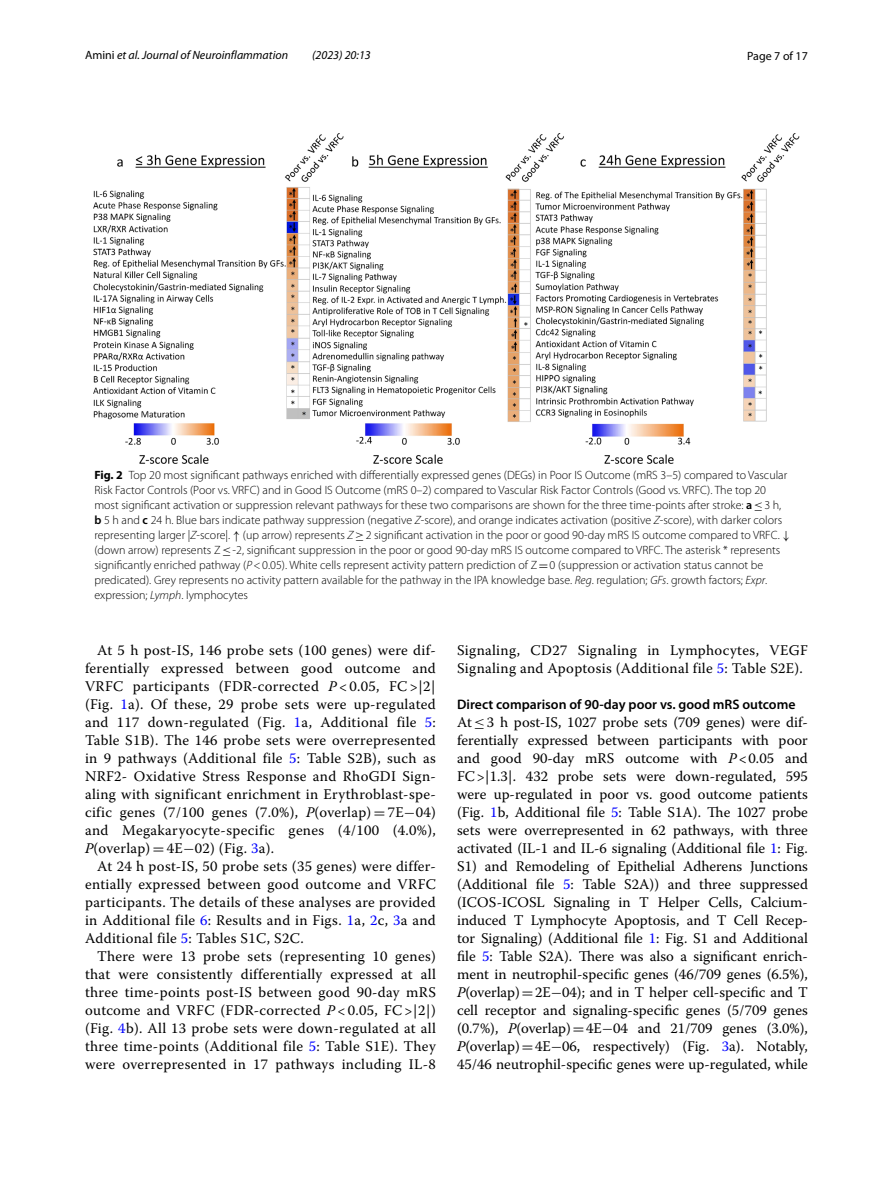
<style>
.page{position:relative;width:893px;height:1187px;background:#fff}
.page>*{position:absolute;margin:0;border:0;box-sizing:border-box;transform-origin:0 0}
.t1{font:14.7px/18px "Warnock Pro";letter-spacing:.02em;color:#000;text-align:justify}
.t2{font:600 13.8px "Myriad Pro";color:#000}
.t3{font:300 12px/15px "Myriad Pro";color:#000}
.t4{font:italic 12px "Myriad Pro";color:#000}
.t5{font:12px "Myriad Pro";color:#000}
.s1{font-style:normal}
.s2{font-weight:700}
.s3{font-weight:600}
.s4{font-family:"MTSY";font-weight:400}
.s5{font-style:italic}
.s6{color:#00f}
.s7{font-family:"MTSY"}
</style>
<div class="page">
<img style="left:94px;top:133px;width:706px;height:330px">
<p class="t4" style="left:85px;top:48px;width:205px"><span class="s1">Amini</span> et al. Journal of Neuroinflammation</p>
<p class="t4" style="left:312px;top:48px;width:60px">(2023) 20:13</p>
<p class="t5" style="left:747px;top:48px;width:62px">Page 7 of 17</p>
<p class="t3" style="left:94px;top:467px;width:697px"><span class="s2">Fig. 2</span> Top 20 most significant pathways enriched with differentially expressed genes (DEGs) in Poor IS Outcome (mRS 3–5) compared to Vascular Risk Factor Controls (Poor vs. VRFC) and in Good IS Outcome (mRS 0–2) compared to Vascular Risk Factor Controls (Good vs. VRFC). The top 20 most significant activation or suppression relevant pathways for these two comparisons are shown for the three time-points after stroke: <span class="s3">a</span><span class="s4">≤</span>3 h, <span class="s3">b</span> 5 h and <span class="s3">c</span> 24 h. Blue bars indicate pathway suppression (negative <span class="s5">Z</span>-score), and orange indicates activation (positive <span class="s5">Z</span>-score), with darker colors representing larger |<span class="s5">Z</span>-score|. <span class="s4">↑</span> (up arrow) represents <span class="s5">Z</span><span class="s4">≥</span>2 significant activation in the poor or good 90-day mRS IS outcome compared to VRFC. <span class="s4">↓ </span>(down arrow) represents Z<span class="s4">≤</span> -2, significant suppression in the poor or good 90-day mRS IS outcome compared to VRFC. The asterisk * represents significantly enriched pathway (<span class="s5">P</span>&lt;0.05). White cells represent activity pattern prediction of Z<span class="s4">=</span>0 (suppression or activation status cannot be predicated). Grey represents no activity pattern available for the pathway in the IPA knowledge base. <span class="s5">Reg</span>. regulation; <span class="s5">GFs</span>. growth factors; <span class="s5">Expr</span>. expression; <span class="s5">Lymph</span>. lymphocytes</p>
<p class="t1" style="left:85px;top:641px;width:352px;text-indent:12px">At 5 h post-IS, 146 probe sets (100 genes) were dif&shy;ferentially expressed between good outcome and VRFC participants (FDR-corrected <span class="s5">P</span> &lt; 0.05, FC&gt;|2| (Fig. <span class="s6">1</span>a). Of these, 29 probe sets were up-regulated and 117 down-regulated (Fig. <span class="s6">1</span>a, Additional file <span class="s6">5</span>:<br>Table S1B). The 146 probe sets were overrepresented in 9 pathways (Additional file <span class="s6">5</span>: Table S2B), such as NRF2- Oxidative Stress Response and RhoGDI Sign&shy;aling with significant enrichment in Erythroblast-spe&shy;cific genes (7/100 genes (7.0%), <span class="s5">P</span>(overlap) <span class="s7">=</span> 7E<span class="s7">−</span>04) and Megakaryocyte-specific genes (4/100 (4.0%), <span class="s5">P</span>(overlap) <span class="s7">=</span> 4E<span class="s7">−</span>02) (Fig. <span class="s6">3</span>a).</p>
<p class="t1" style="left:85px;top:857px;width:352px;text-indent:12px">At 24 h post-IS, 50 probe sets (35 genes) were differ&shy;entially expressed between good outcome and VRFC participants. The details of these analyses are provided in Additional file <span class="s6">6</span>: Results and in Figs. <span class="s6">1</span>a, <span class="s6">2</span>c, <span class="s6">3</span>a and Additional file <span class="s6">5</span>: Tables S1C, S2C.</p>
<p class="t1" style="left:85px;top:947px;width:352px;text-indent:12px">There were 13 probe sets (representing 10 genes) that were consistently differentially expressed at all three time-points post-IS between good 90-day mRS outcome and VRFC (FDR-corrected <span class="s5">P</span> &lt; 0.05, FC&gt;|2|) (Fig. <span class="s6">4</span>b). All 13 probe sets were down-regulated at all three time-points (Additional file <span class="s6">5</span>: Table S1E). They were overrepresented in 17 pathways including IL-8</p>
<p class="t1" style="left:457px;top:641px;width:352px">Signaling, CD27 Signaling in Lymphocytes, VEGF<br>Signaling and Apoptosis (Additional file <span class="s6">5</span>: Table S2E).</p>
<p class="t2" style="left:457px;top:695px;width:340px">Direct comparison of 90‑day poor vs. good mRS outcome</p>
<p class="t1" style="left:457px;top:713px;width:352px">At<span class="s7">≤</span>3 h post-IS, 1027 probe sets (709 genes) were dif&shy;ferentially expressed between participants with poor and good 90-day mRS outcome with <span class="s5">P</span>&lt;0.05 and FC&gt;|1.3|. 432 probe sets were down-regulated, 595 were up-regulated in poor vs. good outcome patients (Fig. <span class="s6">1</span>b, Additional file <span class="s6">5</span>: Table S1A). The 1027 probe sets were overrepresented in 62 pathways, with three activated (IL-1 and IL-6 signaling (Additional file <span class="s6">1</span>: Fig.<br>S1) and Remodeling of Epithelial Adherens Junctions (Additional file <span class="s6">5</span>: Table S2A)) and three suppressed (ICOS-ICOSL Signaling in T Helper Cells, Calcium&shy;induced T Lymphocyte Apoptosis, and T Cell Recep&shy;tor Signaling) (Additional file <span class="s6">1</span>: Fig. S1 and Additional file <span class="s6">5</span>: Table S2A). There was also a significant enrich&shy;ment in neutrophil-specific genes (46/709 genes (6.5%), <span class="s5">P</span>(overlap)<span class="s7">=</span>2E<span class="s7">−</span>04); and in T helper cell-specific and T cell receptor and signaling-specific genes (5/709 genes (0.7%), <span class="s5">P</span>(overlap)<span class="s7">=</span>4E<span class="s7">−</span>04 and 21/709 genes (3.0%), <span class="s5">P</span>(overlap)<span class="s7">=</span>4E<span class="s7">−</span>06, respectively) (Fig. <span class="s6">3</span>a). Notably, 45/46 neutrophil-specific genes were up-regulated, while</p>
</div>
